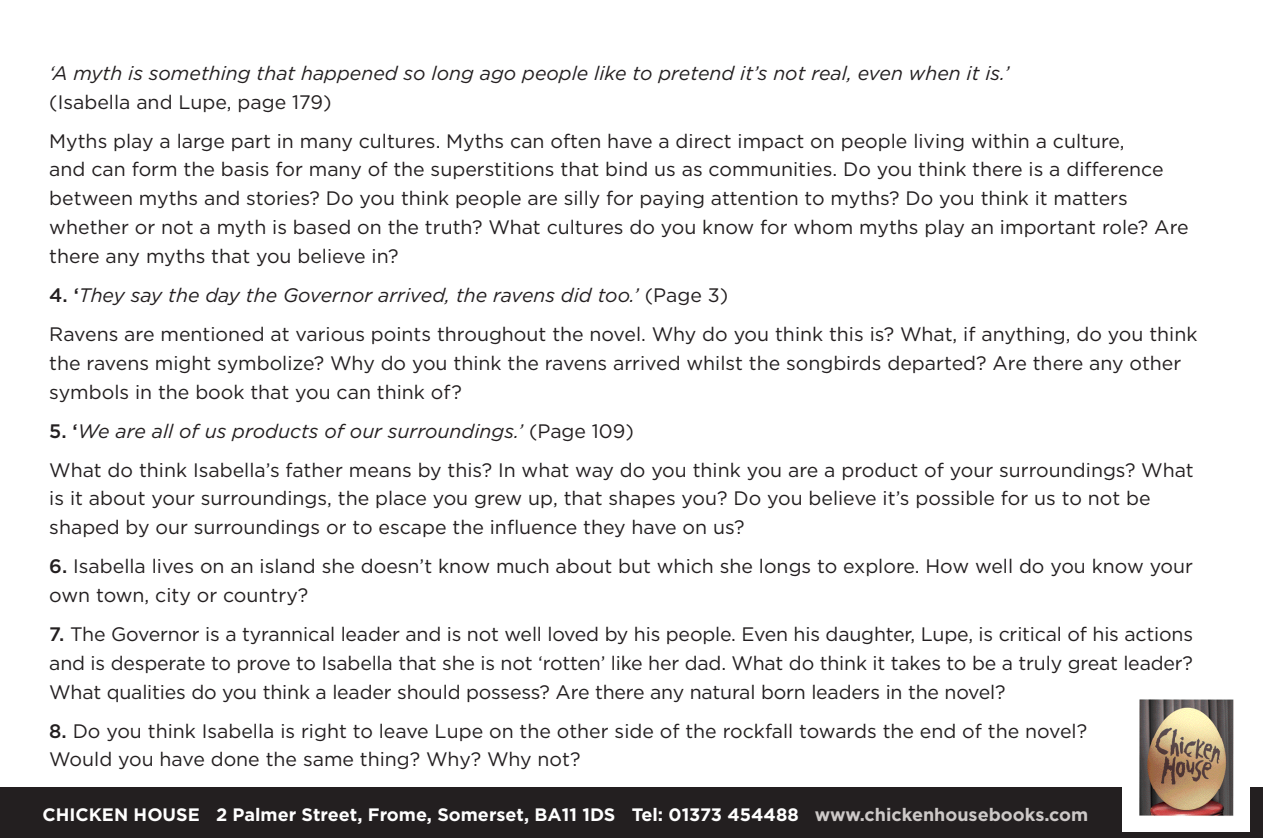
<style>
.page{position:relative;width:1263px;height:838px;background:#fff}
.page>*{position:absolute;margin:0;border:0;box-sizing:border-box;transform-origin:0 0}
.t1{font:19.5px/28.8px "Gotham";color:#231f20}
.t2{font:italic 19.5px "Gotham";color:#231f20}
.t3{font:700 18px "Gotham";color:#fff}
.s1{font-weight:500;font-style:normal}
.s2{font-style:normal}
.s3{font-weight:500}
.s4{color:#cdc9c8}
</style>
<div class="page">
<div style="left:0;top:787px;width:1263px;height:51px;background:#231f20"></div>
<img style="left:1122px;top:699px;width:127px;height:132px">
<p class="t2" style="left:49px;top:60px;width:961px">‘A myth is something that happened so long ago people like to pretend it’s not real, even when it is.’</p>
<p class="t1" style="left:49px;top:87px;width:284px">(Isabella and Lupe, page 179)</p>
<p class="t1" style="left:49px;top:126px;width:1141px">Myths play a large part in many cultures. Myths can often have a direct impact on people living within a culture,<br>and can form the basis for many of the superstitions that bind us as communities. Do you think there is a difference between myths and stories? Do you think people are silly for paying attention to myths? Do you think it matters whether or not a myth is based on the truth? What cultures do you know for whom myths play an important role? Are there any myths that you believe in?</p>
<p class="t2" style="left:49px;top:282px;width:680px"><span class="s1">4. ‘</span>They say the day the Governor arrived, the ravens did too.’ <span class="s2">(Page 3)</span></p>
<p class="t1" style="left:49px;top:319px;width:1150px">Ravens are mentioned at various points throughout the novel. Why do you think this is? What, if anything, do you think the ravens might symbolize? Why do you think the ravens arrived whilst the songbirds departed? Are there any other symbols in the book that you can think of?</p>
<p class="t2" style="left:49px;top:418px;width:586px"><span class="s1">5. ‘</span>We are all of us products of our surroundings.’ <span class="s2">(Page 109)</span></p>
<p class="t1" style="left:49px;top:455px;width:1146px">What do think Isabella’s father means by this? In what way do you think you are a product of your surroundings? What is it about your surroundings, the place you grew up, that shapes you? Do you believe it’s possible for us to not be shaped by our surroundings or to escape the influence they have on us?</p>
<p class="t1" style="left:49px;top:551px;width:1145px"><span class="s3">6.</span> Isabella lives on an island she doesn’t know much about but which she longs to explore. How well do you know your own town, city or country?</p>
<p class="t1" style="left:49px;top:619px;width:1145px;text-align:justify"><span class="s3">7.</span> The Governor is a tyrannical leader and is not well loved by his people. Even his daughter, Lupe, is critical of his actions and is desperate to prove to Isabella that she is not ‘rotten’ like her dad. What do think it takes to be a truly great leader?<br>What qualities do you think a leader should possess? Are there any natural born leaders in the novel?</p>
<p class="t1" style="left:49px;top:716px;width:1039px"><span class="s3">8.</span> Do you think Isabella is right to leave Lupe on the other side of the rockfall towards the end of the novel?<br>Would you have done the same thing? Why? Why not?</p>
<p class="t3" style="left:43px;top:802px;width:1047px">CHICKEN HOUSE 2 Palmer Street, Frome, Somerset, BA11 1DS Tel: 01373 454488 <span class="s4">www.chickenhousebooks.com</span></p>
</div>
